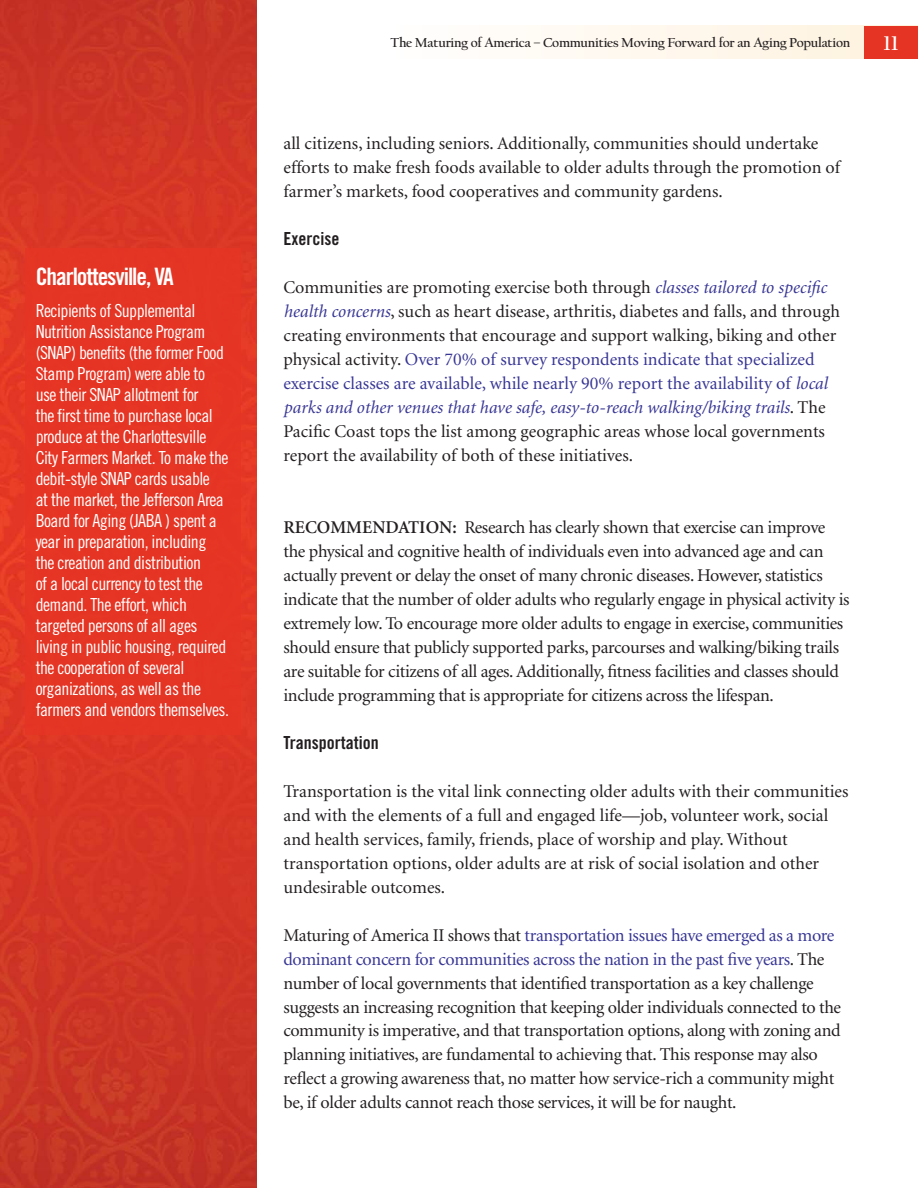
<style>
.page{position:relative;width:918px;height:1188px;background:#fff}
.page>*{position:absolute;margin:0;border:0;box-sizing:border-box;transform-origin:0 0}
.t1{font:24px "Trade Gothic Bold Cond Twenty";letter-spacing:-.045em;color:#fff}
.t2{font:700 21px "Californian FB";color:#fff}
.t3{font:18px/24px "Minion";letter-spacing:-.015em;color:#231f20}
.t4{font:18px/21px "Trade Gothic Cond Eighteen";letter-spacing:-.03em;color:#fff}
.t5{font:18px "Trade Gothic Bold Cond Twenty";color:#231f20}
.t6{font:700 13.5px "Californian FB";letter-spacing:-.02em;color:#231f20}
.s1{font-style:italic;color:#383695}
.s2{color:#383695}
.s3{font-weight:600}
</style>
<div class="page">
<svg style="left:256px;top:26px;width:608px;height:32px"></svg>
<div style="left:864px;top:26px;width:54px;height:32px;background:#e63424"></div>
<img style="left:0;top:0;width:256px;height:1188px">
<div style="left:25px;top:248px;width:216px;height:486px;background:#e63424"></div>
<h1 class="t1" style="left:36px;top:262px;width:140px">Charlottesville, VA</h1>
<p class="t4" style="left:36px;top:300px;width:195px">Recipients of Supplemental<br>Nutrition Assistance Program (SNAP) benefits (the former Food<br>Stamp Program) were able to use their SNAP allotment for<br>the first time to purchase local produce at the Charlottesville<br>City Farmers Market. To make the debit-style SNAP cards usable<br>at the market, the Jefferson Area<br>Board for Aging (JABA ) spent a year in preparation, including the creation and distribution<br>of a local currency to test the demand. The effort, which targeted persons of all ages living in public housing, required the cooperation of several organizations, as well as the farmers and vendors themselves.</p>
<p class="t6" style="left:391px;top:36px;width:461px">The Maturing of America – Communities Moving Forward for an Aging Population</p>
<p class="t2" style="left:884px;top:33px;width:16px">11</p>
<p class="t3" style="left:284px;top:131px;width:558px">all citizens, including seniors. Additionally, communities should undertake efforts to make fresh foods available to older adults through the promotion of farmer’s markets, food cooperatives and community gardens.</p>
<p class="t5" style="left:284px;top:227px;width:57px">Exercise</p>
<p class="t3" style="left:284px;top:275px;width:558px">Communities are promoting exercise both through <span class="s1">classes tailored to specific health concerns</span>, such as heart disease, arthritis, diabetes and falls, and through creating environments that encourage and support walking, biking and other physical activity. <span class="s2">Over 70% of survey respondents indicate that specialized exercise classes are available, while nearly 90% report the availability of</span> <span class="s1">local parks and other venues that have safe, easy-to-reach walking/biking trails</span>. The Pacific Coast tops the list among geographic areas whose local governments report the availability of both of these initiatives.</p>
<p class="t3" style="left:284px;top:515px;width:568px"><span class="s3">RECOMMENDATION:</span> Research has clearly shown that exercise can improve the physical and cognitive health of individuals even into advanced age and can actually prevent or delay the onset of many chronic diseases. However, statistics indicate that the number of older adults who regularly engage in physical activity is extremely low. To encourage more older adults to engage in exercise, communities should ensure that publicly supported parks, parcourses and walking/biking trails are suitable for citizens of all ages. Additionally, fitness facilities and classes should include programming that is appropriate for citizens across the lifespan.</p>
<p class="t5" style="left:284px;top:731px;width:97px">Transportation</p>
<p class="t3" style="left:284px;top:779px;width:567px">Transportation is the vital link connecting older adults with their communities and with the elements of a full and engaged life—job, volunteer work, social and health services, family, friends, place of worship and play. Without transportation options, older adults are at risk of social isolation and other undesirable outcomes.</p>
<p class="t3" style="left:284px;top:923px;width:559px">Maturing of America II shows that <span class="s2">transportation issues have emerged as a more dominant concern for communities across the nation in the past five years</span>. The number of local governments that identified transportation as a key challenge suggests an increasing recognition that keeping older individuals connected to the community is imperative, and that transportation options, along with zoning and planning initiatives, are fundamental to achieving that. This response may also reflect a growing awareness that, no matter how service-rich a community might be, if older adults cannot reach those services, it will be for naught.</p>
</div>
